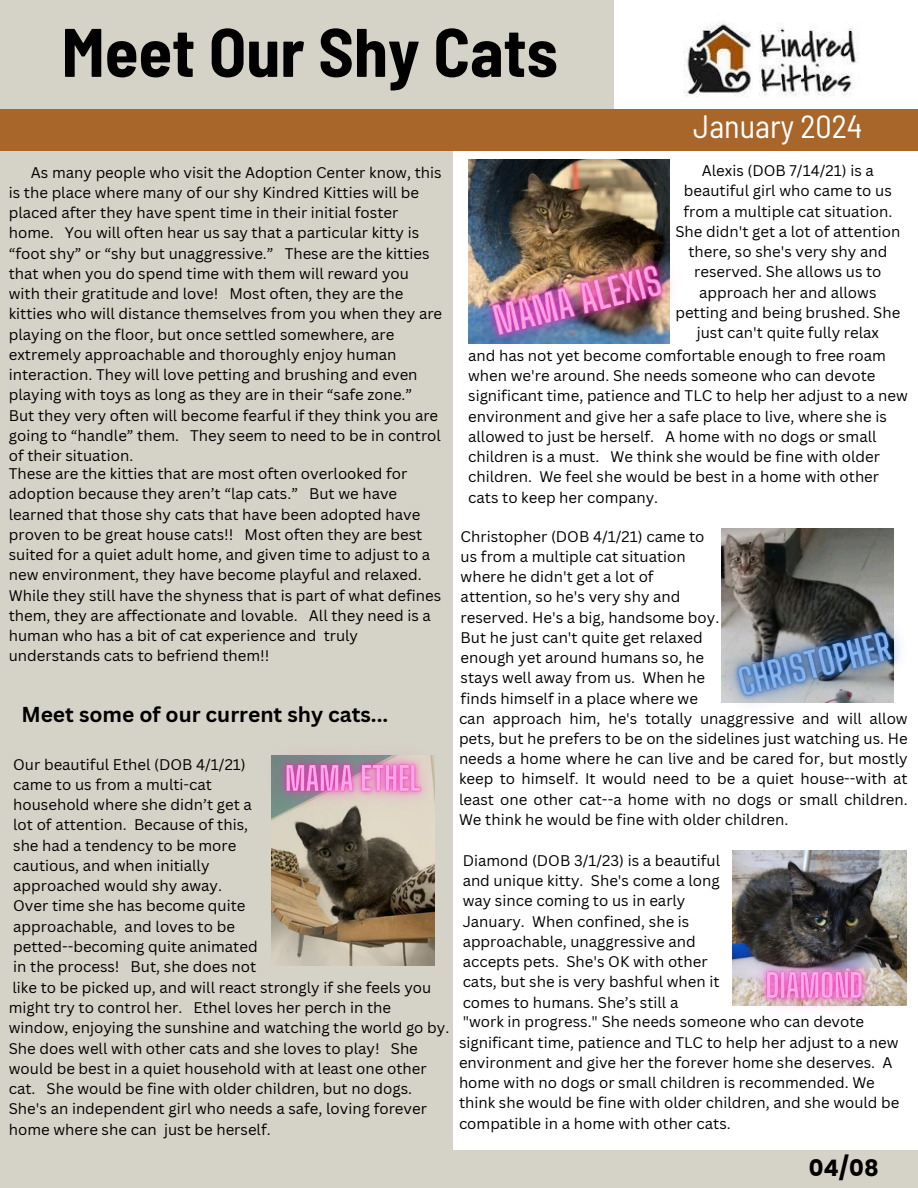
<style>
.page{position:relative;width:918px;height:1188px;background:#fff}
.page>*{position:absolute;margin:0;border:0;box-sizing:border-box;transform-origin:0 0}
.t1{font:700 semi-condensed 68.55px "Barlow";color:#000}
.t2{font:semi-condensed 32.25px "Barlow";color:#fff}
.t3{font:700 22.65px "Poppins";color:#000}
.t4{font:700 21px "Canva Sans";color:#000}
.t5{font:15px/20.2px "Canva Sans";color:#000}
</style>
<div class="page">
<img style="left:634px;top:23px;width:224px;height:137px">
<div style="left:0;top:151px;width:452px;height:1013px;background:#d5d2c7"></div>
<div style="left:0;top:0;width:614px;height:131px;background:#d5d2c7"></div>
<div style="left:0;top:109px;width:918px;height:42px;background:#a9662b"></div>
<div style="left:0;top:1150px;width:918px;height:38px;background:#d5d2c7"></div>
<img style="left:468px;top:160px;width:202px;height:45px">
<img style="left:722px;top:529px;width:172px;height:45px">
<img style="left:272px;top:834px;width:163px;height:132px">
<img style="left:733px;top:850px;width:173px;height:156px">
<img style="left:721px;top:574px;width:179px;height:130px">
<img style="left:452px;top:205px;width:219px;height:191px">
<img style="left:271px;top:723px;width:182px;height:111px">
<img style="left:732px;top:930px;width:168px;height:78px">
<p class="t1" style="left:62px;top:8px;width:498px">Meet Our Shy Cats</p>
<p class="t2" style="left:693px;top:106px;width:171px">January 2024</p>
<p class="t5" style="left:9px;top:162px;width:435px;text-indent:22px">As many people who visit the Adoption Center know, this is the place where many of our shy Kindred Kitties will be placed after they have spent time in their initial foster home. You will often hear us say that a particular kitty is “foot shy” or “shy but unaggressive.” These are the kitties that when you do spend time with them will reward you with their gratitude and love! Most often, they are the kitties who will distance themselves from you when they are playing on the floor, but once settled somewhere, are extremely approachable and thoroughly enjoy human interaction. They will love petting and brushing and even playing with toys as long as they are in their “safe zone.”<br>But they very often will become fearful if they think you are going to “handle” them. They seem to need to be in control of their situation.</p>
<p class="t5" style="left:9px;top:463px;width:434px">These are the kitties that are most often overlooked for adoption because they aren’t “lap cats.” But we have learned that those shy cats that have been adopted have proven to be great house cats!! Most often they are best suited for a quiet adult home, and given time to adjust to a new environment, they have become playful and relaxed.<br>While they still have the shyness that is part of what defines them, they are affectionate and lovable. All they need is a human who has a bit of cat experience and truly understands cats to befriend them!!</p>
<h5 class="t4" style="left:21px;top:699px;width:368px">Meet some of our current shy cats...</h5>
<p class="t5" style="left:13px;top:754px;width:246px">Our beautiful Ethel (DOB 4/1/21) came to us from a multi-cat household where she didn’t get a lot of attention. Because of this, she had a tendency to be more cautious, and when initially approached would shy away.<br>Over time she has become quite approachable, and loves to be petted--becoming quite animated in the process! But, she does not</p>
<p class="t5" style="left:9px;top:977px;width:442px">like to be picked up, and will react strongly if she feels you might try to control her. Ethel loves her perch in the window, enjoying the sunshine and watching the world go by.<br>She does well with other cats and she loves to play! She would be best in a quiet household with at least one other cat. She would be fine with older children, but no dogs.<br>She's an independent girl who needs a safe, loving forever home where she can just be herself.</p>
<p class="t5" style="left:675px;top:160px;width:227px;text-align:center">Alexis (DOB 7/14/21) is a beautiful girl who came to us from a multiple cat situation.<br>She didn't get a lot of attention there, so she's very shy and reserved. She allows us to approach her and allows petting and being brushed. She just can't quite fully relax</p>
<p class="t5" style="left:468px;top:345px;width:441px">and has not yet become comfortable enough to free roam when we're around. She needs someone who can devote significant time, patience and TLC to help her adjust to a new environment and give her a safe place to live, where she is allowed to just be herself. A home with no dogs or small children is a must. We think she would be fine with older children. We feel she would be best in a home with other cats to keep her company.</p>
<p class="t5" style="left:461px;top:526px;width:260px">Christopher (DOB 4/1/21) came to us from a multiple cat situation where he didn't get a lot of attention, so he's very shy and reserved. He's a big, handsome boy.<br>But he just can't quite get relaxed enough yet around humans so, he stays well away from us. When he finds himself in a place where we</p>
<p class="t5" style="left:459px;top:708px;width:450px;text-align:justify">can approach him, he's totally unaggressive and will allow pets, but he prefers to be on the sidelines just watching us. He needs a home where he can live and be cared for, but mostly keep to himself. It would need to be a quiet house--with at least one other cat--a home with no dogs or small children.<br>We think he would be fine with older children.</p>
<p class="t5" style="left:463px;top:850px;width:259px">Diamond (DOB 3/1/23) is a beautiful and unique kitty. She's come a long way since coming to us in early<br>January. When confined, she is approachable, unaggressive and accepts pets. She's OK with other cats, but she is very bashful when it comes to humans. She’s still a</p>
<p class="t5" style="left:459px;top:1012px;width:442px">"work in progress." She needs someone who can devote significant time, patience and TLC to help her adjust to a new environment and give her the forever home she deserves. A home with no dogs or small children is recommended. We think she would be fine with older children, and she would be compatible in a home with other cats.</p>
<h6 class="t3" style="left:809px;top:1152px;width:72px">04/08</h6>
</div>
